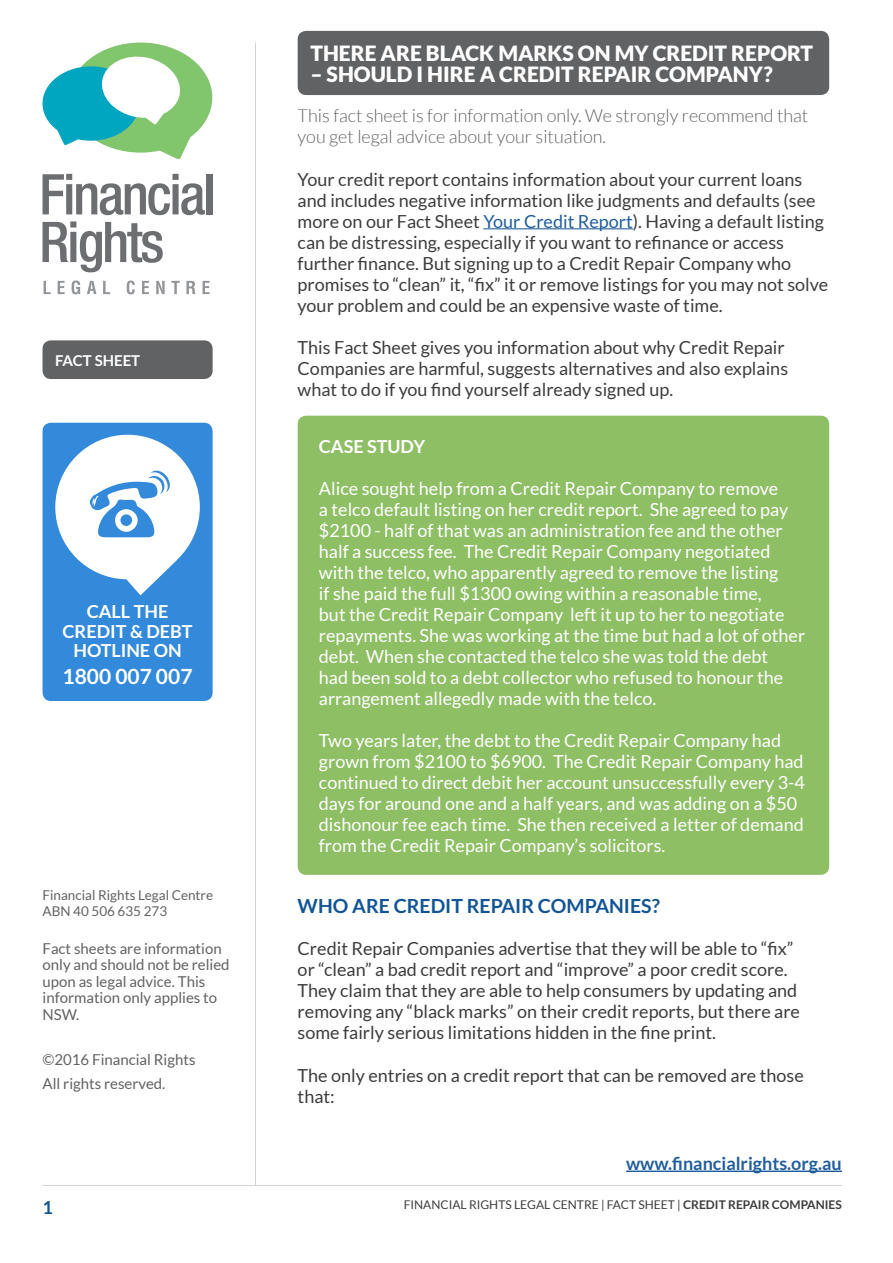
<style>
.page{position:relative;width:893px;height:1263px;background:#fff}
.page>*{position:absolute;margin:0;border:0;box-sizing:border-box;transform-origin:0 0}
.t1{font:900 21px "Lato";color:#fff}
.t2{font:700 21px "Lato";color:#fff}
.t3{font:700 19.5px "Lato";color:#125595}
.t4{font:18px/21px "Lato";color:#3d3d3d}
.t5{font:18px/21px "Lato";color:#fff}
.t6{font:300 18px/21px "Lato";color:#616264}
.t7{font:700 18px/19.5px "Lato";color:#fff;text-align:center}
.t8{font:700 18px "Lato";color:#215e9e}
.t9{font:700 18px "Lato";color:#125595}
.t10{font:15px/16.5px "Lato";color:#616264}
.t11{font:700 15px "Lato";color:#fff}
.t12{font:13.5px/16.5px "Lato";color:#616264}
.t13{font:12px "Lato";color:#3d3d3d}
.s1{color:#215e9e}
.s2{font-weight:700}
</style>
<div class="page">
<div style="left:43px;top:340px;width:170px;height:39px;background:#616264;border-radius:9px"></div>
<svg style="left:43px;top:43px;width:169px;height:116px"></svg>
<svg style="left:43px;top:174px;width:162px;height:41px"></svg>
<div style="left:207px;top:174px;width:6px;height:40px;background:#6d6e71"></div>
<svg style="left:43px;top:221px;width:120px;height:51px"></svg>
<svg style="left:44px;top:281px;width:7px;height:13px"></svg>
<svg style="left:58px;top:281px;width:7px;height:13px"></svg>
<svg style="left:72px;top:280px;width:8px;height:14px"></svg>
<svg style="left:87px;top:281px;width:9px;height:13px"></svg>
<svg style="left:103px;top:281px;width:7px;height:13px"></svg>
<svg style="left:127px;top:280px;width:8px;height:14px"></svg>
<svg style="left:142px;top:281px;width:7px;height:13px"></svg>
<svg style="left:156px;top:281px;width:9px;height:13px"></svg>
<svg style="left:171px;top:281px;width:9px;height:13px"></svg>
<svg style="left:186px;top:281px;width:9px;height:13px"></svg>
<svg style="left:203px;top:281px;width:6px;height:13px"></svg>
<hr style="left:255px;top:43px;width:1px;height:1142px;background:#d2d2d2">
<div style="left:43px;top:423px;width:170px;height:278px;background:#3389da;border-radius:9px"></div>
<svg style="left:55px;top:435px;width:145px;height:160px"></svg>
<hr style="left:43px;top:1185px;width:799px;height:1px;background:#d2d2d2">
<hr style="left:626px;top:1170px;width:216px;height:2px;background:#215e9e">
<hr style="left:483px;top:228px;width:150px;height:1px;background:#215e9e">
<div style="left:298px;top:31px;width:531px;height:64px;background:#616264;border-radius:9px"></div>
<div style="left:298px;top:416px;width:531px;height:459px;background:#8ebf65;border-radius:9px"></div>
<p class="t11" style="left:55px;top:352px;width:86px">FACT SHEET</p>
<p class="t7" style="left:63px;top:601px;width:131px">CALL THE<br>CREDIT &amp; DEBT<br>HOTLINE ON</p>
<p class="t2" style="left:63px;top:664px;width:131px">1800 007 007</p>
<p class="t12" style="left:43px;top:886px;width:172px">Financial Rights Legal Centre<br>ABN 40 506 635 273</p>
<p class="t10" style="left:43px;top:940px;width:189px">Fact sheets are information only and should not be relied upon as legal advice. This information only applies to<br>NSW.</p>
<p class="t10" style="left:43px;top:1048px;width:155px;line-height:24px">©2016 Financial Rights<br>All rights reserved.</p>
<p class="t1" style="left:310px;top:41px;width:504px">THERE ARE BLACK MARKS ON MY CREDIT REPORT</p>
<p class="t1" style="left:310px;top:62px;width:464px">– SHOULD I HIRE A CREDIT REPAIR COMPANY?</p>
<p class="t6" style="left:298px;top:105px;width:512px">This fact sheet is for information only. We strongly recommend that you get legal advice about your situation.</p>
<p class="t4" style="left:298px;top:168px;width:532px">Your credit report contains information about your current loans and includes negative information like judgments and defaults (see more on our Fact Sheet <span class="s1">Your Credit Report</span>). Having a default listing can be distressing, especially if you want to refinance or access further finance. But signing up to a Credit Repair Company who promises to “clean” it, “fix” it or remove listings for you may not solve your problem and could be an expensive waste of time.</p>
<p class="t4" style="left:298px;top:337px;width:492px">This Fact Sheet gives you information about why Credit Repair<br>Companies are harmful, suggests alternatives and also explains what to do if you find yourself already signed up.</p>
<p class="t7" style="left:319px;top:436px;width:108px">CASE STUDY</p>
<p class="t5" style="left:319px;top:478px;width:488px">Alice sought help from a Credit Repair Company to remove<br>a telco default listing on her credit report. She agreed to pay $2100 - half of that was an administration fee and the other half a success fee. The Credit Repair Company negotiated with the telco, who apparently agreed to remove the listing<br>if she paid the full $1300 owing within a reasonable time,<br>but the Credit Repair Company left it up to her to negotiate repayments. She was working at the time but had a lot of other debt. When she contacted the telco she was told the debt<br>had been sold to a debt collector who refused to honour the arrangement allegedly made with the telco.</p>
<p class="t5" style="left:319px;top:730px;width:487px">Two years later, the debt to the Credit Repair Company had grown from $2100 to $6900. The Credit Repair Company had continued to direct debit her account unsuccessfully every 3-4 days for around one and a half years, and was adding on a $50 dishonour fee each time. She then received a letter of demand from the Credit Repair Company’s solicitors.</p>
<p class="t3" style="left:298px;top:895px;width:364px">WHO ARE CREDIT REPAIR COMPANIES?</p>
<p class="t4" style="left:298px;top:938px;width:504px">Credit Repair Companies advertise that they will be able to “fix” or “clean” a bad credit report and “improve” a poor credit score.<br>They claim that they are able to help consumers by updating and removing any “black marks” on their credit reports, but there are some fairly serious limitations hidden in the fine print.</p>
<p class="t4" style="left:298px;top:1064px;width:508px">The only entries on a credit report that can be removed are those that:</p>
<p class="t8" style="left:626px;top:1153px;width:217px">www.financialrights.org.au</p>
<p class="t9" style="left:43px;top:1197px;width:12px">1</p>
<p class="t13" style="left:404px;top:1197px;width:440px">FINANCIAL RIGHTS LEGAL CENTRE | FACT SHEET | <span class="s2">CREDIT REPAIR COMPANIES</span></p>
</div>
